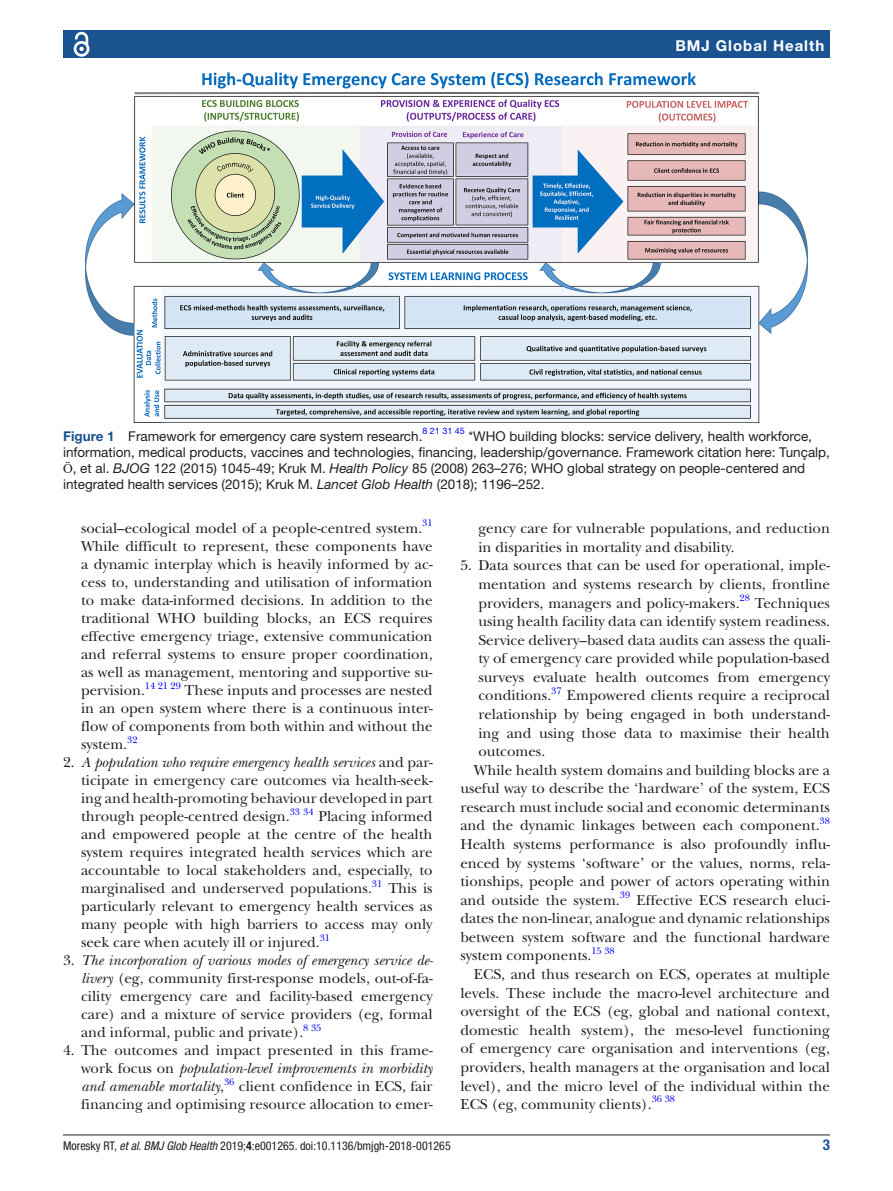
<style>
.page{position:relative;width:893px;height:1191px;background:#fff}
.page>*{position:absolute;margin:0;border:0;box-sizing:border-box;transform-origin:0 0}
.t1{font:15px/18px "New Baskerville";color:#231f20;text-align:justify}
.t2{font:italic 15px/18px "New Baskerville";color:#231f20;text-align:justify}
.t3{font:700 15px "Helvetica Neue LT Std";letter-spacing:.065em;color:#fff}
.t4{font:700 condensed 15px "Helvetica Neue LT Std";color:#1b5391}
.t5{font:13.5px/16.2px "Helvetica Neue LT Std";color:#231f20}
.t6{font:condensed 12px "Helvetica Neue LT Std";color:#231f20}
.t7{font:9.9px "New Baskerville";color:#00f}
.t8{font:9px "Helvetica Neue LT Std";color:#00f}
.s1{font-weight:700;color:#1b5391}
.s2{font-family:"Times New Roman"}
.s3{font-style:italic}
.s4{font-style:normal}
.s5{font-weight:700}
</style>
<div class="page">
<hr style="left:63px;top:1134px;width:767px;height:1px;background:#231f20">
<div style="left:63px;top:31px;width:767px;height:27px;background:#1b5391"></div>
<svg style="left:73px;top:31px;width:17px;height:26px"></svg>
<img style="left:85px;top:73px;width:723px;height:350px">
<p class="t3" style="left:675px;top:36px;width:150px">BMJ Global Health</p>
<p class="t5" style="left:63px;top:427px;width:361px"><span class="s1">Figure 1</span> Framework for emergency care system research.</p>
<p class="t8" style="left:422px;top:426px;width:44px">8 21 31 45</p>
<p class="t5" style="left:63px;top:427px;width:768px;text-indent:405px">*WHO building blocks: service delivery, health workforce, information, medical products, vaccines and technologies, financing, leadership/governance. Framework citation here: Tunçalp, <span class="s2">Ӧ</span>, et al. <span class="s3">BJOG</span> 122 (2015) 1045-49; Kruk M. <span class="s3">Health Policy</span> 85 (2008) 263–276; WHO global strategy on people-centered and integrated health services (2015); Kruk M. <span class="s3">Lancet Glob Health</span> (2018); 1196–252.</p>
<p class="t1" style="left:81px;top:519px;width:343px">social–ecological model of a people-centred system.</p>
<p class="t7" style="left:422px;top:517px;width:12px">31</p>
<p class="t1" style="left:81px;top:537px;width:353px">While difficult to represent, these components have a dynamic interplay which is heavily informed by ac&shy;cess to, understanding and utilisation of information to make data-informed decisions. In addition to the traditional WHO building blocks, an ECS requires effective emergency triage, extensive communication and referral systems to ensure proper coordination, as well as management, mentoring and supportive su&shy;pervision.</p>
<p class="t1" style="left:478px;top:519px;width:353px;line-height:18.6px">gency care for vulnerable populations, and reduction in disparities in mortality and disability.</p>
<p class="t1" style="left:478px;top:556px;width:353px;line-height:18.6px;text-indent:-18px">5. Data sources that can be used for operational, imple&shy;mentation and systems research by clients, frontline providers, managers and policy-makers.<sup>28</sup> Techniques using health facility data can identify system readiness.<br>Service delivery–based data audits can assess the quali&shy;ty of emergency care provided while population-based surveys evaluate health outcomes from emergency conditions.</p>
<p class="t7" style="left:145px;top:679px;width:37px">14 21 29</p>
<p class="t1" style="left:81px;top:681px;width:353px;text-indent:104px">These inputs and processes are nested in an open system where there is a continuous inter&shy;flow of components from both within and without the system.</p>
<p class="t7" style="left:551px;top:684px;width:12px">37</p>
<p class="t1" style="left:567px;top:686px;width:265px">Empowered clients require a reciprocal</p>
<p class="t1" style="left:478px;top:705px;width:353px">relationship by being engaged in both understand-</p>
<p class="t1" style="left:478px;top:724px;width:353px">ing and using those data to maximise their health</p>
<p class="t1" style="left:478px;top:742px;width:68px">outcomes.</p>
<p class="t1" style="left:474px;top:761px;width:358px">While health system domains and building blocks are a</p>
<p class="t1" style="left:460px;top:779px;width:371px">useful way to describe the ‘hardware’ of the system, ECS</p>
<p class="t1" style="left:460px;top:798px;width:371px">research must include social and economic determinants</p>
<p class="t1" style="left:460px;top:816px;width:361px">and the dynamic linkages between each component.</p>
<p class="t7" style="left:820px;top:814px;width:12px">38</p>
<p class="t1" style="left:460px;top:835px;width:371px;line-height:18.6px">Health systems performance is also profoundly influ&shy;enced by systems ‘software’ or the values, norms, rela&shy;tionships, people and power of actors operating within and outside the system.</p>
<p class="t7" style="left:127px;top:733px;width:12px">32</p>
<p class="t1" style="left:81px;top:753px;width:353px;text-indent:-18px">2. <span class="s3">A population who require emergency health services</span> and par&shy;ticipate in emergency care outcomes via health-seek&shy;ing and health-promoting behaviour developed in part through people-centred design.</p>
<p class="t7" style="left:290px;top:805px;width:25px">33 34</p>
<p class="t1" style="left:81px;top:807px;width:353px;text-indent:237px">Placing informed and empowered people at the centre of the health system requires integrated health services which are accountable to local stakeholders and, especially, to marginalised and underserved populations.</p>
<p class="t7" style="left:372px;top:877px;width:12px">31</p>
<p class="t1" style="left:81px;top:879px;width:353px;text-indent:307px">This is particularly relevant to emergency health services as many people with high barriers to access may only seek care when acutely ill or injured.</p>
<p class="t7" style="left:620px;top:889px;width:12px">39</p>
<p class="t1" style="left:460px;top:890px;width:371px;line-height:18.6px;text-indent:176px">Effective ECS research eluci&shy;dates the non-linear, analogue and dynamic relationships between system software and the functional hardware system components.</p>
<p class="t7" style="left:320px;top:931px;width:12px">31</p>
<p class="t1" style="left:81px;top:951px;width:354px;text-indent:-18px">3. <span class="s3">The incorporation of various modes of emergency service de&shy;livery</span> (eg, community first-response models, out-of-fa&shy;cility emergency care and facility-based emergency care) and a mixture of service providers (eg, formal and informal, public and private).<sup>8</sup> <sup>35</sup></p>
<p class="t2" style="left:81px;top:1041px;width:353px;text-indent:-18px"><span class="s4">4. The outcomes and impact presented in this frame&shy;work focus on</span> population-level improvements in morbidity and amenable mortality<span class="s4">,</span></p>
<p class="t7" style="left:591px;top:944px;width:25px">15 38</p>
<p class="t1" style="left:460px;top:965px;width:371px;line-height:18.6px;text-indent:14px">ECS, and thus research on ECS, operates at multiple levels. These include the macro-level architecture and oversight of the ECS (eg, global and national context, domestic health system), the meso-level functioning of emergency care organisation and interventions (eg, providers, health managers at the organisation and local level), and the micro level of the individual within the ECS (eg, community clients).</p>
<p class="t7" style="left:224px;top:1075px;width:12px">36</p>
<p class="t1" style="left:81px;top:1077px;width:353px;text-align:right">client confidence in ECS, fair<br>financing and optimising resource allocation to emer-</p>
<p class="t7" style="left:652px;top:1093px;width:25px">36 38</p>
<p class="t6" style="left:63px;top:1138px;width:389px">Moresky RT, <span class="s3">et al</span>. <span class="s3">BMJ Glob Health</span> 2019;<span class="s5">4</span>:e001265. doi:10.1136/bmjgh-2018-001265</p>
<p class="t4" style="left:823px;top:1135px;width:9px">3</p>
</div>
